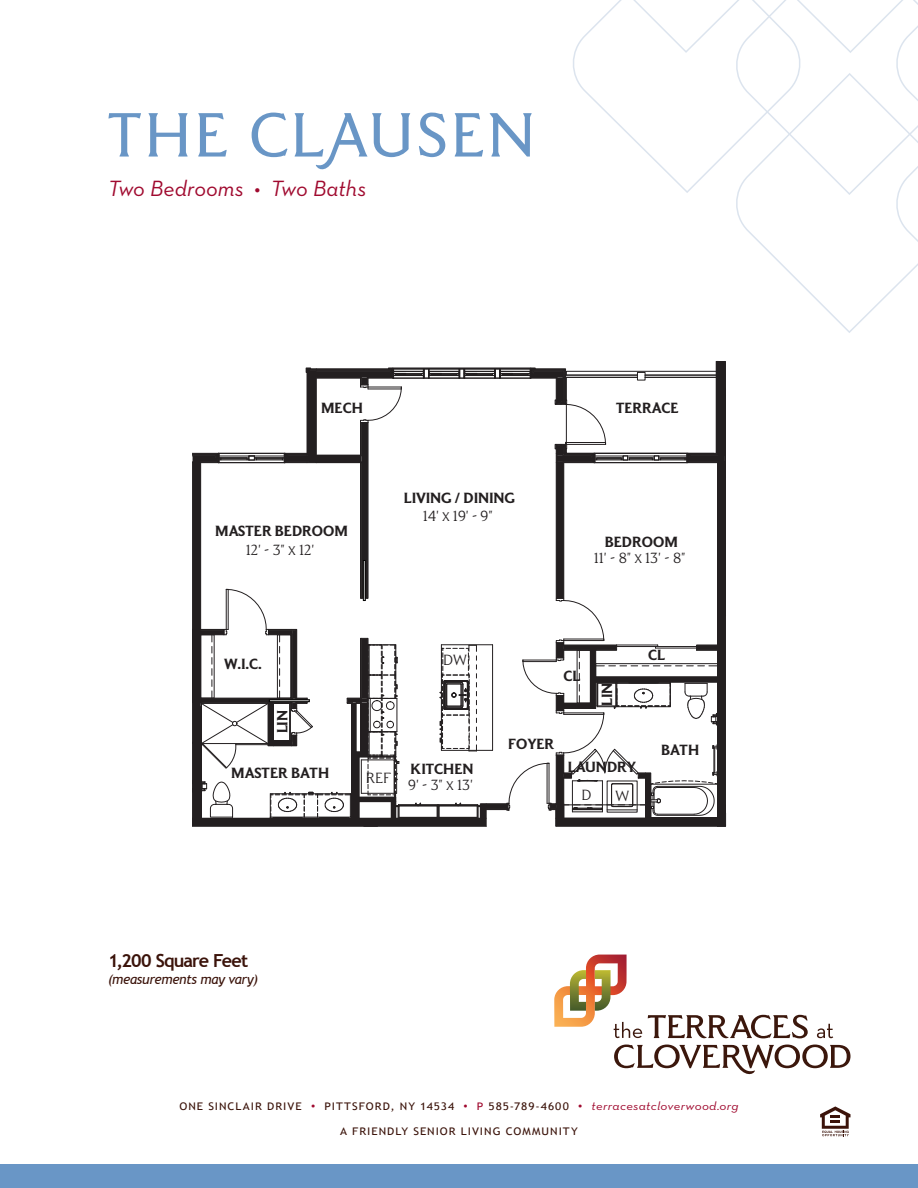
<style>
.page{position:relative;width:918px;height:1188px;background:#fff}
.page>*{position:absolute;margin:0;border:0;box-sizing:border-box;transform-origin:0 0}
.t1{font:72px "Grant Avenue";letter-spacing:.035em;color:#6996c6}
.t2{font:italic 22.5px "Neutraface Text";letter-spacing:-.005em;color:#a00a2f}
.t3{font:700 18px "Trebuchet MS";letter-spacing:-.05em;color:#3b130a}
.t4{font:700 17.1px "Grant Avenue";letter-spacing:.005em;color:#231f20}
.t5{font:300 17.1px "Grant Avenue";color:#231f20}
.t6{font:italic 13.5px "Trebuchet MS";letter-spacing:-.02em;color:#3b130a}
.t7{font:10.5px "Trebuchet MS";letter-spacing:.085em;color:#3b130a;scale:1.12 1}
.s1{color:#a00a2f}
.s2{font-family:"Neutraface Text";font-style:italic;font-size:12px;color:#a00a2f}
</style>
<div class="page">
<svg style="left:820px;top:1106px;width:30px;height:30px"></svg>
<svg style="left:614px;top:1045px;width:236px;height:30px"></svg>
<svg style="left:648px;top:1015px;width:160px;height:23px"></svg>
<svg style="left:817px;top:1024px;width:16px;height:14px"></svg>
<svg style="left:554px;top:955px;width:88px;height:83px"></svg>
<svg style="left:573px;top:0;width:345px;height:333px"></svg>
<div style="left:0;top:1164px;width:918px;height:24px;background:#6996c6"></div>
<hr style="left:192px;top:463px;width:1px;height:166px;background:#231f20">
<hr style="left:192px;top:702px;width:1px;height:116px;background:#231f20">
<hr style="left:192px;top:635px;width:1px;height:62px;background:#231f20">
<svg style="left:193px;top:361px;width:534px;height:466px"></svg>
<div style="left:449px;top:654px;width:16px;height:11px;background:#fff"></div>
<div style="left:372px;top:771px;width:19px;height:11px;background:#fff"></div>
<div style="left:269px;top:700px;width:40px;height:2px;border:1px solid #050504"></div>
<div style="left:363px;top:560px;width:2px;height:41px;border:1px solid #050504"></div>
<h1 class="t1" style="left:108px;top:99px;width:429px">THE CLAUSEN</h1>
<h2 class="t2" style="left:108px;top:174px;width:260px">Two Bedrooms • Two Baths</h2>
<h3 class="t4" style="left:321px;top:400px;width:43px">MECH</h3>
<h3 class="t4" style="left:215px;top:522px;width:134px">MASTER BEDROOM</h3>
<h3 class="t5" style="left:246px;top:541px;width:70px">12' - 3" x 12'</h3>
<h3 class="t4" style="left:404px;top:489px;width:113px">LIVING / DINING</h3>
<h3 class="t5" style="left:423px;top:507px;width:71px">14' x 19' - 9"</h3>
<h3 class="t4" style="left:616px;top:399px;width:64px">TERRACE</h3>
<h3 class="t4" style="left:605px;top:533px;width:75px">BEDROOM</h3>
<h3 class="t5" style="left:594px;top:549px;width:93px">11' - 8" x 13' - 8"</h3>
<h3 class="t4" style="left:224px;top:655px;width:39px">W.I.C.</h3>
<h3 class="t4" style="left:274px;top:733px;width:25px;rotate:-90deg">LIN</h3>
<h3 class="t5" style="left:443px;top:651px;width:25px">DW</h3>
<h3 class="t4" style="left:231px;top:764px;width:99px">MASTER BATH</h3>
<h3 class="t4" style="left:411px;top:760px;width:64px">KITCHEN</h3>
<h3 class="t5" style="left:366px;top:769px;width:27px">REF</h3>
<h3 class="t5" style="left:408px;top:776px;width:66px">9' - 3" x 13'</h3>
<h3 class="t4" style="left:563px;top:668px;width:18px">CL</h3>
<h3 class="t4" style="left:598px;top:706px;width:25px;rotate:-90deg">LIN</h3>
<h3 class="t4" style="left:648px;top:646px;width:18px">CL</h3>
<h3 class="t4" style="left:508px;top:736px;width:47px">FOYER</h3>
<h3 class="t4" style="left:568px;top:758px;width:70px">LAUNDRY</h3>
<h3 class="t5" style="left:582px;top:786px;width:12px">D</h3>
<h3 class="t5" style="left:615px;top:787px;width:15px">W</h3>
<h3 class="t4" style="left:661px;top:741px;width:40px">BATH</h3>
<h3 class="t3" style="left:108px;top:950px;width:142px">1,200 Square Feet</h3>
<p class="t6" style="left:108px;top:971px;width:152px">(measurements may vary)</p>
<p class="t7" style="left:179px;top:1100px;width:501px">ONE SINCLAIR DRIVE <span class="s1">•</span> PITTSFORD, NY 14534 <span class="s1">• P</span> 585-789-4600 <span class="s1">•</span> <span class="s2">terracesatcloverwood.org</span></p>
<p class="t7" style="left:340px;top:1125px;width:214px">A FRIENDLY SENIOR LIVING COMMUNITY</p>
</div>
